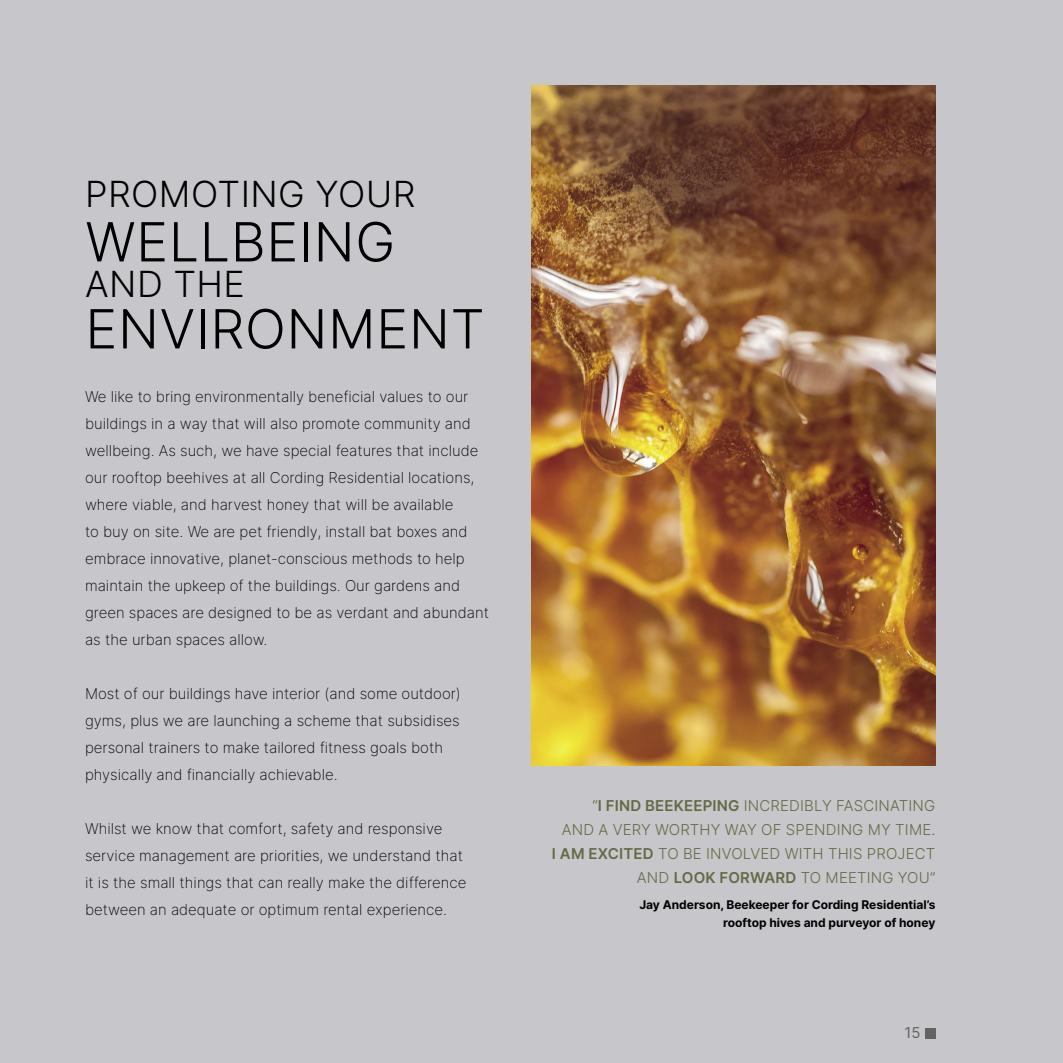
<style>
.page{position:relative;width:1063px;height:1063px;background:#c7c6ca}
.page>*{position:absolute;margin:0;border:0;box-sizing:border-box;transform-origin:0 0}
.t1{font:300 54px "Inter";letter-spacing:.01em;color:#000}
.t2{font:300 36px "Inter";letter-spacing:.01em;color:#000}
.t3{font:200 15px/27px "Inter";color:#000}
.t4{font:300 15px/24px "Inter";letter-spacing:.01em;color:#636b45;text-align:right}
.t5{font:15px "Inter";color:#636363}
.t6{font:700 12px/18px "Inter";color:#000;text-align:right}
.s1{font-weight:600}
</style>
<div class="page">
<img style="left:531px;top:85px;width:404px;height:680px">
<div style="left:925px;top:1028px;width:10px;height:10px;background:#636363"></div>
<p class="t2" style="left:85px;top:169px;width:332px">PROMOTING YOUR</p>
<p class="t1" style="left:85px;top:204px;width:311px">WELLBEING</p>
<p class="t2" style="left:85px;top:259px;width:161px">AND THE</p>
<p class="t1" style="left:85px;top:291px;width:401px">ENVIRONMENT</p>
<p class="t3" style="left:85px;top:383px;width:405px">We like to bring environmentally beneficial values to our buildings in a way that will also promote community and wellbeing. As such, we have special features that include our rooftop beehives at all Cording Residential locations, where viable, and harvest honey that will be available<br>to buy on site. We are pet friendly, install bat boxes and embrace innovative, planet-conscious methods to help maintain the upkeep of the buildings. Our gardens and green spaces are designed to be as verdant and abundant as the urban spaces allow.</p>
<p class="t3" style="left:85px;top:680px;width:377px">Most of our buildings have interior (and some outdoor) gyms, plus we are launching a scheme that subsidises personal trainers to make tailored fitness goals both physically and financially achievable.</p>
<p class="t3" style="left:85px;top:815px;width:383px">Whilst we know that comfort, safety and responsive service management are priorities, we understand that it is the small things that can really make the difference between an adequate or optimum rental experience.</p>
<p class="t4" style="left:552px;top:793px;width:385px">“<span class="s1">I FIND BEEKEEPING</span> INCREDIBLY FASCINATING<br>AND A VERY WORTHY WAY OF SPENDING MY TIME.<br><span class="s1">I AM EXCITED</span> TO BE INVOLVED WITH THIS PROJECT AND <span class="s1">LOOK FORWARD</span> TO MEETING YOU”</p>
<p class="t6" style="left:639px;top:896px;width:298px">Jay Anderson, Beekeeper for Cording Residential’s rooftop hives and purveyor of honey</p>
<p class="t5" style="left:904px;top:1022px;width:18px">15</p>
</div>
